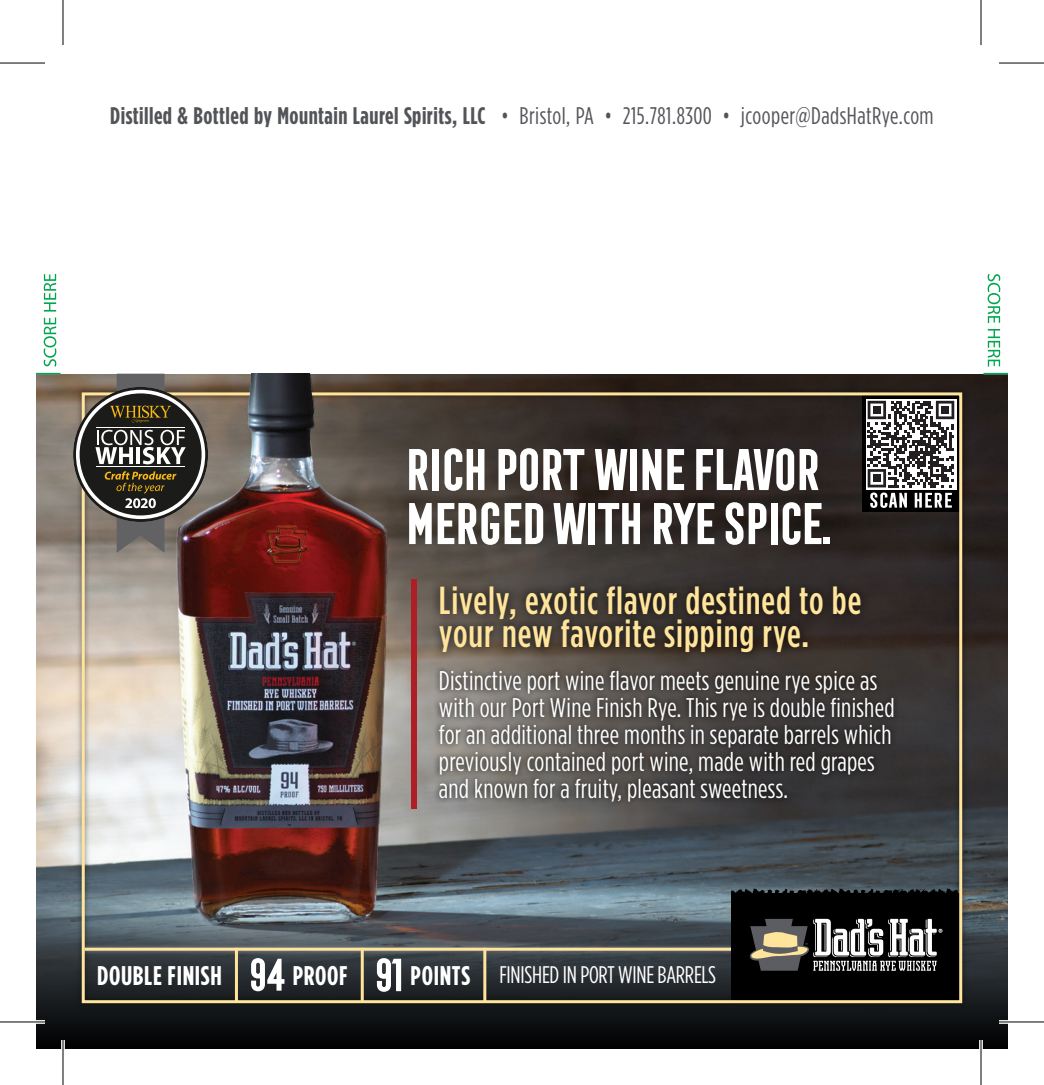
<style>
.page{position:relative;width:1044px;height:1085px;background:#fff}
.page>*{position:absolute;margin:0;border:0;box-sizing:border-box;transform-origin:0 0}
.t1{font:700 54px/54px "Frontage Condensed";letter-spacing:-.15em;color:#fff}
.t2{font:500 condensed 39px/33px "Gotham HTF";letter-spacing:.025em;color:#ffe49c}
.t3{font:condensed 27px/27px "Gotham HTF";letter-spacing:.01em;color:#fff}
.t4{font:700 condensed 27px "Gotham HTF";letter-spacing:.025em;color:#fff}
.t5{font:condensed 24px "Gotham HTF";letter-spacing:.02em;color:#535459}
.t6{font:condensed 24px "Gotham HTF";letter-spacing:-.01em;color:#fff}
.s1{font-weight:700}
</style>
<div class="page">
<img style="left:36px;top:374px;width:972px;height:506px">
<svg style="left:36px;top:880px;width:972px;height:168px;background:#121517"></svg>
<img style="left:63px;top:374px;width:918px;height:141px">
<img style="left:63px;top:515px;width:918px;height:507px">
<div style="left:862px;top:395px;width:98px;height:117px;background:#000"></div>
<hr style="left:85px;top:947px;width:874px;height:3px;background:#ffe49c">
<svg style="left:731px;top:888px;width:227px;height:111px;background:#2e2e2c"></svg>
<svg style="left:80px;top:374px;width:122px;height:179px;background:#605a51"></svg>
<svg style="left:149px;top:498px;width:7px;height:10px"></svg>
<svg style="left:36px;top:373px;width:24px;height:1px"></svg>
<svg style="left:984px;top:373px;width:24px;height:1px"></svg>
<svg style="left:44px;top:274px;width:12px;height:92px"></svg>
<svg style="left:988px;top:274px;width:12px;height:92px"></svg>
<div style="left:430px;top:576px;width:440px;height:85px;background:#000;opacity:.75"></div>
<div style="left:433px;top:665px;width:465px;height:141px;background:#000;opacity:.75"></div>
<div style="left:411px;top:579px;width:6px;height:229px;background:#ad1e26"></div>
<hr style="left:361px;top:947px;width:3px;height:54px;background:#ffe49c">
<hr style="left:483px;top:947px;width:3px;height:54px;background:#ffe49c">
<hr style="left:235px;top:947px;width:3px;height:54px;background:#ffe49c">
<svg style="left:251px;top:958px;width:33px;height:33px"></svg>
<svg style="left:377px;top:958px;width:24px;height:33px"></svg>
<svg style="left:866px;top:399px;width:90px;height:90px"></svg>
<svg style="left:868px;top:401px;width:86px;height:107px;background:#828081"></svg>
<div style="left:873px;top:406px;width:8px;height:8px;background:#231f20"></div>
<div style="left:941px;top:406px;width:8px;height:8px;background:#231f20"></div>
<div style="left:873px;top:474px;width:8px;height:8px;background:#231f20"></div>
<hr style="left:0;top:1020px;width:45px;height:3px;background:#fff">
<hr style="left:999px;top:1020px;width:45px;height:3px;background:#fff">
<svg style="left:61px;top:1040px;width:4px;height:9px"></svg>
<svg style="left:979px;top:1040px;width:4px;height:9px"></svg>
<hr style="left:0;top:62px;width:45px;height:2px;background:#000">
<hr style="left:999px;top:62px;width:45px;height:2px;background:#000">
<hr style="left:0;top:1021px;width:45px;height:1px;background:#000">
<hr style="left:999px;top:1021px;width:45px;height:1px;background:#000">
<hr style="left:62px;top:0;width:2px;height:45px;background:#000">
<hr style="left:62px;top:1040px;width:2px;height:44px;background:#000">
<hr style="left:980px;top:0;width:2px;height:45px;background:#000">
<hr style="left:980px;top:1040px;width:2px;height:44px;background:#000">
<p class="t5" style="left:110px;top:102px;width:825px"><span class="s1">Distilled &amp; Bottled by Mountain Laurel Spirits, LLC</span> • Bristol, PA • 215.781.8300 • jcooper@DadsHatRye.com</p>
<p class="t1" style="left:400px;top:443px;width:435px">RICH PORT WINE FLAVOR<br>MERGED WITH RYE SPICE.</p>
<p class="t2" style="left:439px;top:582px;width:424px">Lively, exotic flavor destined to be your new favorite sipping rye.</p>
<p class="t3" style="left:439px;top:667px;width:457px">Distinctive port wine flavor meets genuine rye spice as with our Port Wine Finish Rye. This rye is double finished for an additional three months in separate barrels which previously contained port wine, made with red grapes and known for a fruity, pleasant sweetness.</p>
<p class="t4" style="left:97px;top:960px;width:126px">DOUBLE FINISH</p>
<p class="t4" style="left:293px;top:960px;width:56px">PROOF</p>
<p class="t4" style="left:411px;top:960px;width:61px">POINTS</p>
<p class="t6" style="left:499px;top:962px;width:218px">FINISHED IN PORT WINE BARRELS</p>
</div>
